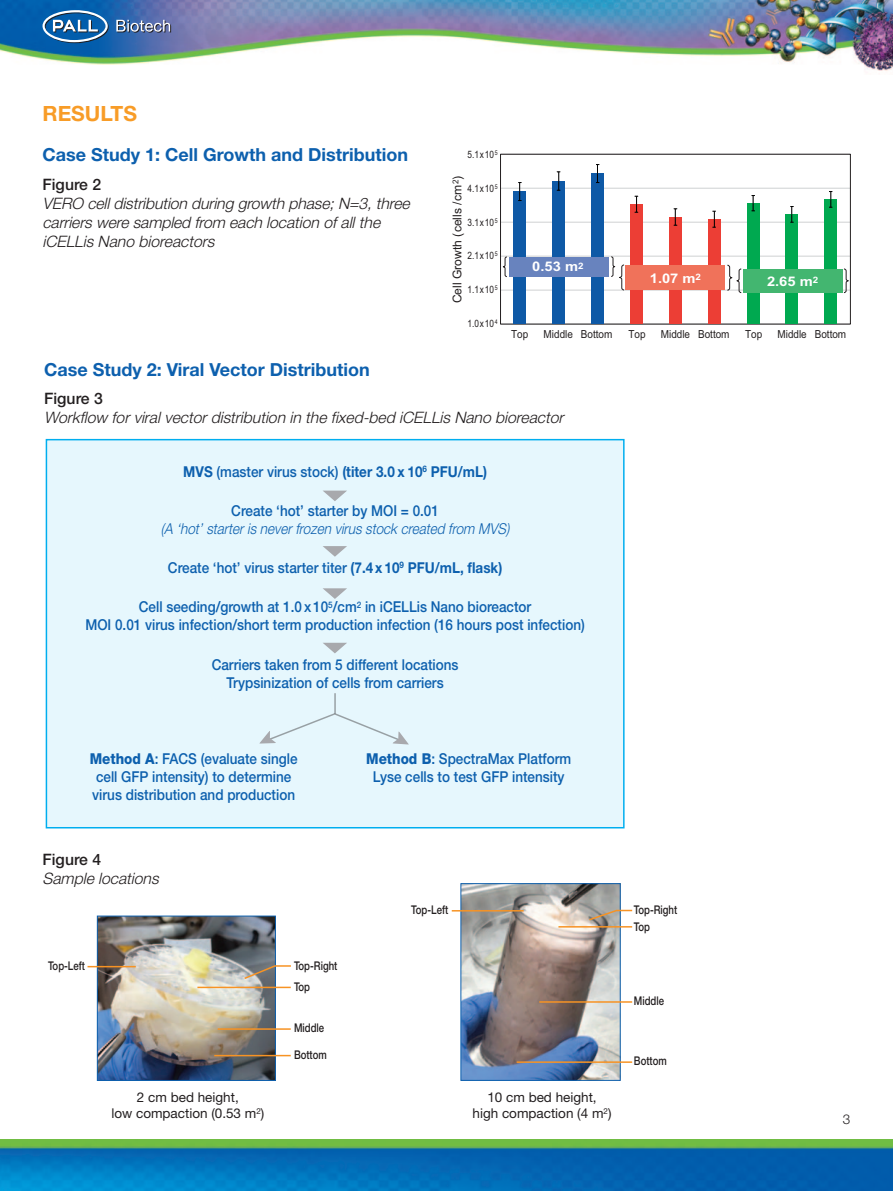
<style>
.page{position:relative;width:893px;height:1191px;background:#fff}
.page>*{position:absolute;margin:0;border:0;box-sizing:border-box;transform-origin:0 0}
.t1{font:700 21px "Helvetica Neue LT";color:#f89c27}
.t2{font:700 18px "Helvetica Neue LT";color:#0d60ae}
.t3{font:italic 300 15.75px/18.9px "Helvetica Neue LT";color:#231f20}
.t4{font:500 15.75px "Helvetica Neue LT";color:#231f20}
.t5{font:500 15px/18px "Helvetica Neue LT";color:#0d60ae;text-align:center;scale:.9 1}
.t6{font:italic 300 15px/18px "Helvetica Neue LT";color:#0d60ae;text-align:center;scale:.9 1}
.t7{font:700 15px "Helvetica Neue LT";color:#0d60ae;scale:.9 1}
.t8{font:13.5px "Helvetica Neue LT";color:#231f20}
.t9{font:300 13.5px "Helvetica Neue LT";color:#231f20}
.t10{font:700 13.2px "Arial";color:#fff;scale:1.11 1}
.t11{font:12.15px "Arial";color:#231f20}
.t12{font:500 12px "Helvetica Neue LT";color:#231f20;scale:.8 1}
.t13{font:11.1px "Arial";color:#231f20;scale:.9 1}
.t14{font:10.2px "Arial";letter-spacing:.1em;color:#231f20;scale:.82 1}
.t15{font:6.45px "Arial";color:#231f20;scale:.82 1}
.s1{font-weight:500}
.s2{font-weight:500;font-style:normal}
.s3{font-weight:700}
.s4{font-weight:800}
</style>
<div class="page">
<img style="left:0;top:0;width:893px;height:71px">
<svg style="left:43px;top:10px;width:66px;height:33px"></svg>
<svg style="left:116px;top:20px;width:55px;height:13px"></svg>
<img style="left:0;top:1140px;width:893px;height:50px">
<hr style="left:500px;top:188px;width:350px;height:1px;background:#cfd1d2">
<hr style="left:500px;top:222px;width:350px;height:1px;background:#cfd1d2">
<hr style="left:500px;top:256px;width:350px;height:1px;background:#cfd1d2">
<hr style="left:500px;top:290px;width:350px;height:1px;background:#cfd1d2">
<hr style="left:500px;top:324px;width:350px;height:1px;background:#cfd1d2">
<div style="left:500px;top:154px;width:351px;height:170px;border:1px solid #231f20"></div>
<div style="left:514px;top:191px;width:12px;height:133px;background:#0e59a6"></div>
<div style="left:552px;top:181px;width:13px;height:143px;background:#0e59a6"></div>
<div style="left:592px;top:173px;width:12px;height:151px;background:#0e59a6"></div>
<div style="left:630px;top:204px;width:12px;height:120px;background:#ec3e35"></div>
<div style="left:669px;top:217px;width:12px;height:107px;background:#ec3e35"></div>
<div style="left:708px;top:219px;width:12px;height:105px;background:#ec3e35"></div>
<div style="left:747px;top:203px;width:12px;height:121px;background:#00a950"></div>
<div style="left:786px;top:214px;width:12px;height:110px;background:#00a950"></div>
<div style="left:825px;top:199px;width:12px;height:125px;background:#00a950"></div>
<svg style="left:518px;top:182px;width:3px;height:19px"></svg>
<svg style="left:557px;top:171px;width:3px;height:20px"></svg>
<svg style="left:596px;top:164px;width:3px;height:19px"></svg>
<svg style="left:635px;top:196px;width:3px;height:17px"></svg>
<svg style="left:674px;top:208px;width:3px;height:18px"></svg>
<svg style="left:712px;top:211px;width:4px;height:17px"></svg>
<svg style="left:752px;top:195px;width:3px;height:16px"></svg>
<svg style="left:790px;top:206px;width:4px;height:17px"></svg>
<svg style="left:829px;top:191px;width:3px;height:17px"></svg>
<svg style="left:502px;top:256px;width:6px;height:21px"></svg>
<svg style="left:610px;top:256px;width:15px;height:35px"></svg>
<svg style="left:727px;top:264px;width:15px;height:29px"></svg>
<svg style="left:843px;top:268px;width:6px;height:25px"></svg>
<div style="left:509px;top:257px;width:100px;height:20px;background:#6883be"></div>
<div style="left:626px;top:265px;width:99px;height:25px;background:#f0725a"></div>
<div style="left:743px;top:269px;width:99px;height:23px;background:#43b670"></div>
<div style="left:47px;top:440px;width:576px;height:387px;background:#e6f7fd"></div>
<div style="left:46px;top:439px;width:579px;height:389px;border:2px solid #00aeef"></div>
<svg style="left:323px;top:490px;width:24px;height:11px"></svg>
<svg style="left:323px;top:546px;width:24px;height:10px"></svg>
<svg style="left:323px;top:588px;width:24px;height:11px"></svg>
<svg style="left:323px;top:643px;width:24px;height:10px"></svg>
<svg style="left:259px;top:713px;width:150px;height:32px"></svg>
<hr style="left:334px;top:693px;width:2px;height:20px;background:#afbabf">
<img style="left:99px;top:918px;width:175px;height:160px">
<div style="left:97px;top:916px;width:179px;height:164px;border:1px solid #0d60ae"></div>
<img style="left:463px;top:885px;width:155px;height:193px">
<div style="left:461px;top:883px;width:159px;height:197px;border:1px solid #0d60ae"></div>
<svg style="left:587px;top:909px;width:46px;height:12px"></svg>
<svg style="left:243px;top:964px;width:48px;height:16px"></svg>
<hr style="left:558px;top:926px;width:74px;height:1px;background:#f79324">
<hr style="left:452px;top:910px;width:72px;height:1px;background:#f79324">
<hr style="left:539px;top:1001px;width:93px;height:1px;background:#f79324">
<hr style="left:517px;top:1061px;width:115px;height:1px;background:#f79324">
<hr style="left:214px;top:1054px;width:77px;height:2px;background:#f79324">
<hr style="left:218px;top:1028px;width:73px;height:1px;background:#f79324">
<hr style="left:88px;top:966px;width:48px;height:1px;background:#f79324">
<hr style="left:197px;top:986px;width:94px;height:2px;background:#f79324">
<p class="t1" style="left:43px;top:106px;width:96px">RESULTS</p>
<p class="t2" style="left:43px;top:149px;width:367px">Case Study 1: Cell Growth and Distribution</p>
<p class="t4" style="left:43px;top:179px;width:60px">Figure 2</p>
<p class="t3" style="left:43px;top:195px;width:372px">VERO cell distribution during growth phase; N=3, three carriers were sampled from each location of all the iCELLis Nano bioreactors</p>
<p class="t15" style="left:495px;top:151px;width:5px">5</p>
<p class="t15" style="left:495px;top:184px;width:5px">5</p>
<p class="t15" style="left:495px;top:218px;width:5px">5</p>
<p class="t15" style="left:495px;top:252px;width:5px">5</p>
<p class="t15" style="left:495px;top:285px;width:5px">5</p>
<p class="t15" style="left:495px;top:319px;width:5px">4</p>
<p class="t14" style="left:468px;top:151px;width:34px">5.1x10</p>
<p class="t14" style="left:468px;top:185px;width:34px">4.1x10</p>
<p class="t14" style="left:468px;top:218px;width:34px">3.1x10</p>
<p class="t14" style="left:468px;top:252px;width:34px">2.1x10</p>
<p class="t14" style="left:468px;top:285px;width:34px">1.1x10</p>
<p class="t14" style="left:468px;top:319px;width:34px">1.0x10</p>
<p class="t11" style="left:453px;top:303px;width:129px;rotate:-90deg">Cell Growth (cells /cm<sup>2</sup>)</p>
<p class="t10" style="left:532px;top:259px;width:48px">0.53 m<sup>2</sup></p>
<p class="t10" style="left:650px;top:270px;width:48px">1.07 m<sup>2</sup></p>
<p class="t10" style="left:767px;top:273px;width:48px">2.65 m<sup>2</sup></p>
<p class="t13" style="left:511px;top:330px;width:21px">Top</p>
<p class="t13" style="left:544px;top:330px;width:78px">Middle Bottom</p>
<p class="t13" style="left:628px;top:330px;width:21px">Top</p>
<p class="t13" style="left:661px;top:330px;width:78px">Middle Bottom</p>
<p class="t13" style="left:745px;top:330px;width:21px">Top</p>
<p class="t13" style="left:777px;top:330px;width:78px">Middle Bottom</p>
<p class="t2" style="left:44px;top:363px;width:327px">Case Study 2: Viral Vector Distribution</p>
<p class="t4" style="left:44px;top:393px;width:60px">Figure 3</p>
<p class="t3" style="left:44px;top:410px;width:524px">Workflow for viral vector distribution in the fixed-bed iCELLis Nano bioreactor</p>
<p class="t7" style="left:183px;top:466px;width:339px">MVS <span class="s1">(master virus stock)</span> (titer 3.0 x 10<sup>6</sup> PFU/mL)</p>
<p class="t6" style="left:161px;top:503px;width:389px"><span class="s2">Create ‘hot’ starter by MOI = 0.01<br></span>(A ‘hot’ starter is never frozen virus stock created from MVS)</p>
<p class="t5" style="left:168px;top:560px;width:373px">Create ‘hot’ virus starter titer <span class="s3">(7.4x 10</span><sup>9</sup> <span class="s3">PFU/mL, flask)</span></p>
<p class="t5" style="left:85px;top:599px;width:556px">Cell seeding/growth at 1.0x 10<sup>5</sup>/cm<sup>2</sup> in iCELLis Nano bioreactor<br>MOI 0.01 virus infection/short term production infection (16 hours post infection)</p>
<p class="t5" style="left:212px;top:657px;width:276px">Carriers taken from 5 different locations<br>Trypsinization of cells from carriers</p>
<p class="t5" style="left:90px;top:751px;width:232px;text-align:left"><span class="s4">Method A</span>: FACS (evaluate single cell GFP intensity) to determine virus distribution and production</p>
<p class="t5" style="left:366px;top:751px;width:229px"><span class="s4">Method B</span>: SpectraMax Platform<br>Lyse cells to test GFP intensity</p>
<p class="t4" style="left:43px;top:853px;width:60px">Figure 4</p>
<p class="t3" style="left:43px;top:870px;width:121px">Sample locations</p>
<p class="t12" style="left:48px;top:961px;width:48px">Top-Left</p>
<p class="t8" style="left:137px;top:1092px;width:103px">2 cm bed height,</p>
<p class="t8" style="left:111px;top:1108px;width:155px">low compaction (0.53 m<sup>2</sup>)</p>
<p class="t12" style="left:294px;top:961px;width:56px">Top-Right</p>
<p class="t12" style="left:294px;top:982px;width:22px">Top</p>
<p class="t12" style="left:294px;top:1023px;width:39px">Middle</p>
<p class="t12" style="left:294px;top:1050px;width:43px">Bottom</p>
<p class="t12" style="left:411px;top:906px;width:48px">Top-Left</p>
<p class="t12" style="left:634px;top:905px;width:56px">Top-Right</p>
<p class="t12" style="left:634px;top:922px;width:22px">Top</p>
<p class="t8" style="left:487px;top:1092px;width:111px">10 cm bed height,</p>
<p class="t8" style="left:472px;top:1108px;width:141px">high compaction (4 m<sup>2</sup>)</p>
<p class="t12" style="left:634px;top:996px;width:39px">Middle</p>
<p class="t12" style="left:634px;top:1056px;width:43px">Bottom</p>
<p class="t9" style="left:843px;top:1114px;width:9px">3</p>
</div>
